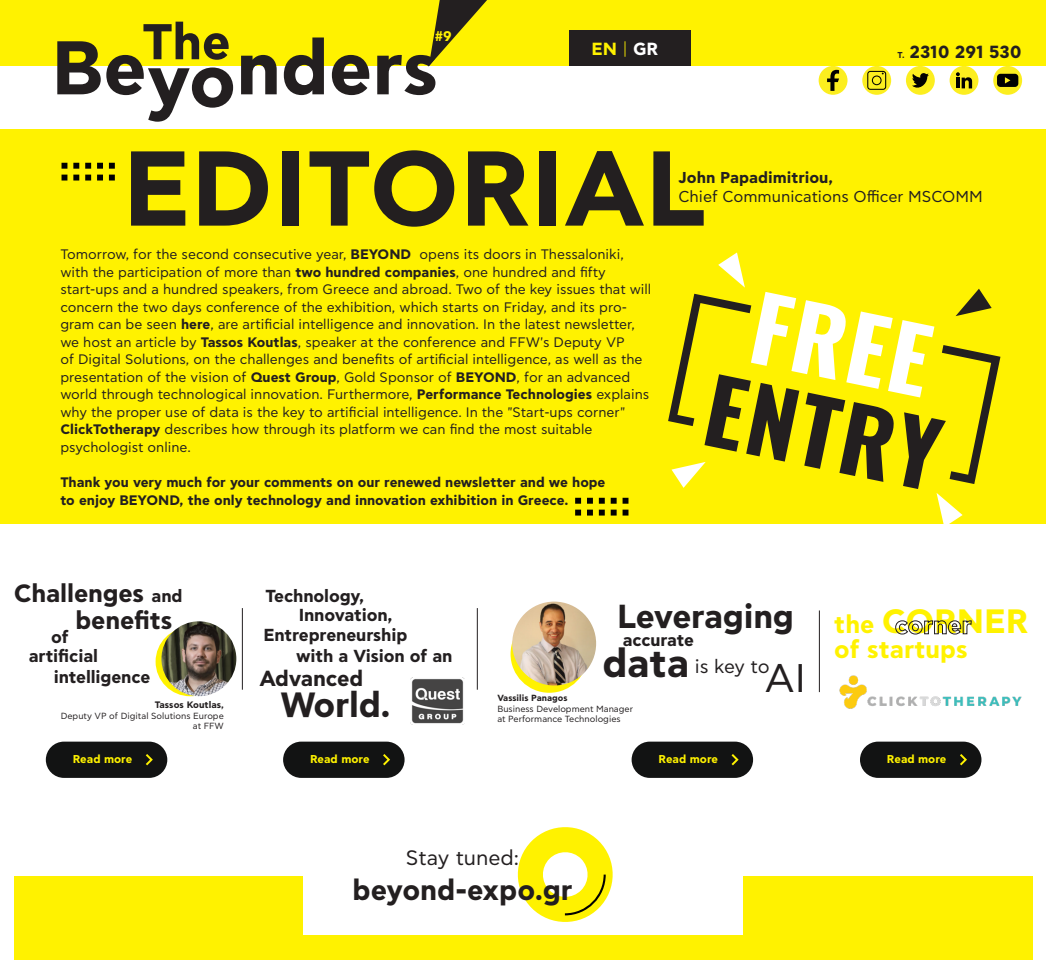
<style>
.page{position:relative;width:1046px;height:975px;background:#fff}
.page>*{position:absolute;margin:0;border:0;box-sizing:border-box;transform-origin:0 0}
.t1{font:700 106.06px "CF Asty Pro";color:#231f20}
.t2{font:700 75.75px "CF Asty Pro";color:#231f20}
.t3{font:700 50.12px "CF Asty Pro";color:#231f20}
.t4{font:39.88px "CF Asty Pro";color:#231f20}
.t5{font:700 39.5px "CF Asty Pro";color:#231f20}
.t6{font:700 35px "CF Asty Pro";letter-spacing:-.005em;color:#231f20}
.t7{font:700 33.75px "CF Asty Pro";color:#fff200}
.t8{font:700 33.25px "CF Asty Pro";letter-spacing:-.005em;color:#231f20}
.t9{font:700 28.69px "CF Asty Pro";color:#231f20}
.t10{font:700 25px "CF Asty Pro";letter-spacing:-.005em;color:#231f20}
.t11{font:700 24.94px "CF Asty Pro";color:#fff200}
.t12{font:700 21.75px "CF Asty Pro";letter-spacing:-.005em;color:#231f20}
.t13{font:20.88px "CF Asty Pro";color:#231f20}
.t14{font:18.88px "CF Asty Pro";letter-spacing:-.02em;color:#231f20}
.t15{font:700 17.56px "CF Asty Pro";color:#231f20}
.t16{font:700 17.56px "CF Asty Pro";color:#fff200}
.t17{font:700 17.38px/20.9px "CF Asty Pro";letter-spacing:-.005em;color:#231f20}
.t18{font:700 17.19px "CF Asty Pro";letter-spacing:-.01em;color:#231f20}
.t19{font:15.75px "CF Asty Pro";color:#231f20}
.t20{font:700 15.75px "CF Asty Pro";color:#231f20}
.t21{font:700 14.06px "CF Asty Pro";color:#fff200}
.t22{font:13.75px/17.5px "CF Asty Pro";color:#231f20}
.t23{font:700 13.75px/17.5px "CF Asty Pro";color:#231f20}
.t24{font:700 11.38px "CF Asty Pro";color:#fff200}
.t25{font:700 9.38px "CF Asty Pro";color:#231f20}
.t26{font:8.88px/10.7px "CF Asty Pro";color:#231f20;text-align:right}
.t27{font:700 8.88px "CF Asty Pro";color:#231f20}
.s1{font-weight:300}
.s2{color:#fff}
.s3{font-size:8.62px}
.s4{font-weight:700}
.s5{font-size:17.38px}
.s6{font-size:24.94px}
</style>
<div class="page">
<div style="left:0;top:129px;width:1046px;height:395px;background:#fff200"></div>
<div style="left:0;top:0;width:1046px;height:66px;background:#fff200"></div>
<div style="left:569px;top:30px;width:122px;height:36px;background:#231f20"></div>
<svg style="left:993px;top:66px;width:29px;height:29px"></svg>
<div style="left:997px;top:74px;width:21px;height:13px;background:#010101;border-radius:3px"></div>
<svg style="left:1005px;top:77px;width:5px;height:7px"></svg>
<svg style="left:862px;top:66px;width:29px;height:29px"></svg>
<svg style="left:867px;top:71px;width:19px;height:19px"></svg>
<div style="left:906px;top:66px;width:29px;height:29px;background:#fcee1f;border-radius:14px"></div>
<svg style="left:912px;top:73px;width:16px;height:15px"></svg>
<div style="left:818px;top:66px;width:29px;height:29px;background:#fcee1f;border-radius:14px"></div>
<svg style="left:827px;top:70px;width:12px;height:21px"></svg>
<div style="left:949px;top:66px;width:29px;height:29px;background:#fcee1f;border-radius:14px"></div>
<svg style="left:956px;top:72px;width:16px;height:16px"></svg>
<svg style="left:429px;top:0;width:58px;height:66px"></svg>
<div style="left:14px;top:876px;width:1018px;height:84px;background:#fff200"></div>
<div style="left:303px;top:818px;width:440px;height:116px;background:#fff"></div>
<svg style="left:517px;top:827px;width:96px;height:95px"></svg>
<svg style="left:62px;top:163px;width:53px;height:6px"></svg>
<svg style="left:62px;top:175px;width:53px;height:5px"></svg>
<svg style="left:575px;top:498px;width:53px;height:6px"></svg>
<svg style="left:575px;top:510px;width:53px;height:5px"></svg>
<div style="left:46px;top:741px;width:121px;height:37px;background:#121313;border-radius:18px"></div>
<svg style="left:146px;top:754px;width:7px;height:11px"></svg>
<div style="left:283px;top:741px;width:121px;height:37px;background:#121313;border-radius:18px"></div>
<svg style="left:383px;top:754px;width:7px;height:11px"></svg>
<div style="left:631px;top:741px;width:122px;height:37px;background:#121313;border-radius:18px"></div>
<svg style="left:731px;top:754px;width:7px;height:11px"></svg>
<div style="left:860px;top:741px;width:121px;height:37px;background:#121313;border-radius:18px"></div>
<svg style="left:960px;top:754px;width:7px;height:11px"></svg>
<svg style="left:895px;top:620px;width:76px;height:14px"></svg>
<svg style="left:668px;top:252px;width:332px;height:272px"></svg>
<hr style="left:477px;top:608px;width:1px;height:82px;background:#231f20">
<hr style="left:242px;top:608px;width:1px;height:82px;background:#231f20">
<hr style="left:819px;top:610px;width:1px;height:82px;background:#231f20">
<div style="left:156px;top:627px;width:69px;height:69px;background:#fff200;border-radius:50%"></div>
<img style="left:161px;top:621px;width:75px;height:75px;border-radius:37px">
<svg style="left:510px;top:615px;width:78px;height:78px"></svg>
<img style="left:512px;top:601px;width:84px;height:84px;border-radius:42px">
<img style="left:839px;top:675px;width:183px;height:34px">
<img style="left:410px;top:677px;width:54px;height:47px">
<h3 class="t3" style="left:142px;top:10px;width:90px">The</h3>
<p class="t21" style="left:435px;top:27px;width:18px">#9</p>
<h2 class="t2" style="left:51px;top:20px;width:389px">Beyonders</h2>
<p class="t16" style="left:591px;top:37px;width:68px">EN <span class="s1">|</span> <span class="s2">GR</span></p>
<p class="t15" style="left:897px;top:41px;width:126px"><span class="s3">Τ.</span> 2310 291 530</p>
<h1 class="t1" style="left:123px;top:122px;width:586px">EDITORIAL</h1>
<p class="t20" style="left:678px;top:168px;width:156px">John Papadimitriou,</p>
<p class="t19" style="left:678px;top:187px;width:306px">Chief Communications Officer MSCOMM</p>
<p class="t22" style="left:60px;top:246px;width:592px">Tomorrow, for the second consecutive year, <span class="s4">BEYOND</span> opens its doors in Thessaloniki, with the participation of more than <span class="s4">two hundred companies</span>, one hundred and fifty start-ups and a hundred speakers, from Greece and abroad. Two of the key issues that will concern the two days conference of the exhibition, which starts on Friday, and its pro&shy;gram can be seen <span class="s4">here</span>, are artificial intelligence and innovation. In the latest newsletter, we host an article by <span class="s4">Tassos Koutlas</span>, speaker at the conference and FFW's Deputy VP<br>of Digital Solutions, on the challenges and benefits of artificial intelligence, as well as the presentation of the vision of <span class="s4">Quest Group</span>, Gold Sponsor of <span class="s4">BEYOND</span>, for an advanced world through technological innovation. Furthermore, <span class="s4">Performance Technologies</span> explains why the proper use of data is the key to artificial intelligence. In the "Start-ups corner" <span class="s4">ClickTotherapy</span> describes how through its platform we can find the most suitable psychologist online.</p>
<p class="t23" style="left:60px;top:474px;width:547px">Thank you very much for your comments on our renewed newsletter and we hope to enjoy BEYOND, the only technology and innovation exhibition in Greece.</p>
<h3 class="t10" style="left:14px;top:578px;width:170px">Challenges <span class="s5">and</span></h3>
<p class="t17" style="left:266px;top:586px;width:100px">Technology,</p>
<h3 class="t10" style="left:76px;top:604px;width:98px">benefits</h3>
<h3 class="t8" style="left:617px;top:595px;width:178px">Leveraging</h3>
<p class="t17" style="left:54px;top:646px;width:98px;text-indent:-25px">artificial intelligence</p>
<p class="t17" style="left:263px;top:606px;width:146px;line-height:19.2px;text-indent:35px">Innovation,<br>Entrepreneurship</p>
<p class="t17" style="left:296px;top:646px;width:158px">with a Vision of an</p>
<h3 class="t12" style="left:259px;top:664px;width:106px">Advanced</h3>
<h3 class="t6" style="left:280px;top:683px;width:112px">World.</h3>
<p class="t17" style="left:51px;top:627px;width:19px">of</p>
<p class="t18" style="left:623px;top:629px;width:73px">accurate</p>
<h3 class="t5" style="left:602px;top:639px;width:88px">data</h3>
<h3 class="t14" style="left:695px;top:655px;width:76px">is key to</h3>
<h3 class="t4" style="left:764px;top:655px;width:43px">AI</h3>
<p class="t27" style="left:497px;top:692px;width:72px">Vassilis Panagos</p>
<p class="t26" style="left:497px;top:703px;width:137px;text-align:left">Βusiness Development Manager at Performance Technologies</p>
<p class="t25" style="left:155px;top:699px;width:70px">Tassos Koutlas,</p>
<p class="t26" style="left:61px;top:710px;width:165px">Deputy VP of Digital Solutions Europe at FFW</p>
<h3 class="t7" style="left:834px;top:600px;width:196px"><span class="s6">the</span> CORNER</h3>
<h3 class="t11" style="left:834px;top:633px;width:135px">of startups</h3>
<p class="t24" style="left:73px;top:751px;width:61px">Read more</p>
<p class="t24" style="left:310px;top:751px;width:61px">Read more</p>
<p class="t24" style="left:658px;top:751px;width:61px">Read more</p>
<p class="t24" style="left:887px;top:751px;width:61px">Read more</p>
<h3 class="t13" style="left:406px;top:846px;width:115px">Stay tuned:</h3>
<h3 class="t9" style="left:352px;top:872px;width:221px">beyond-expo.gr</h3>
</div>
